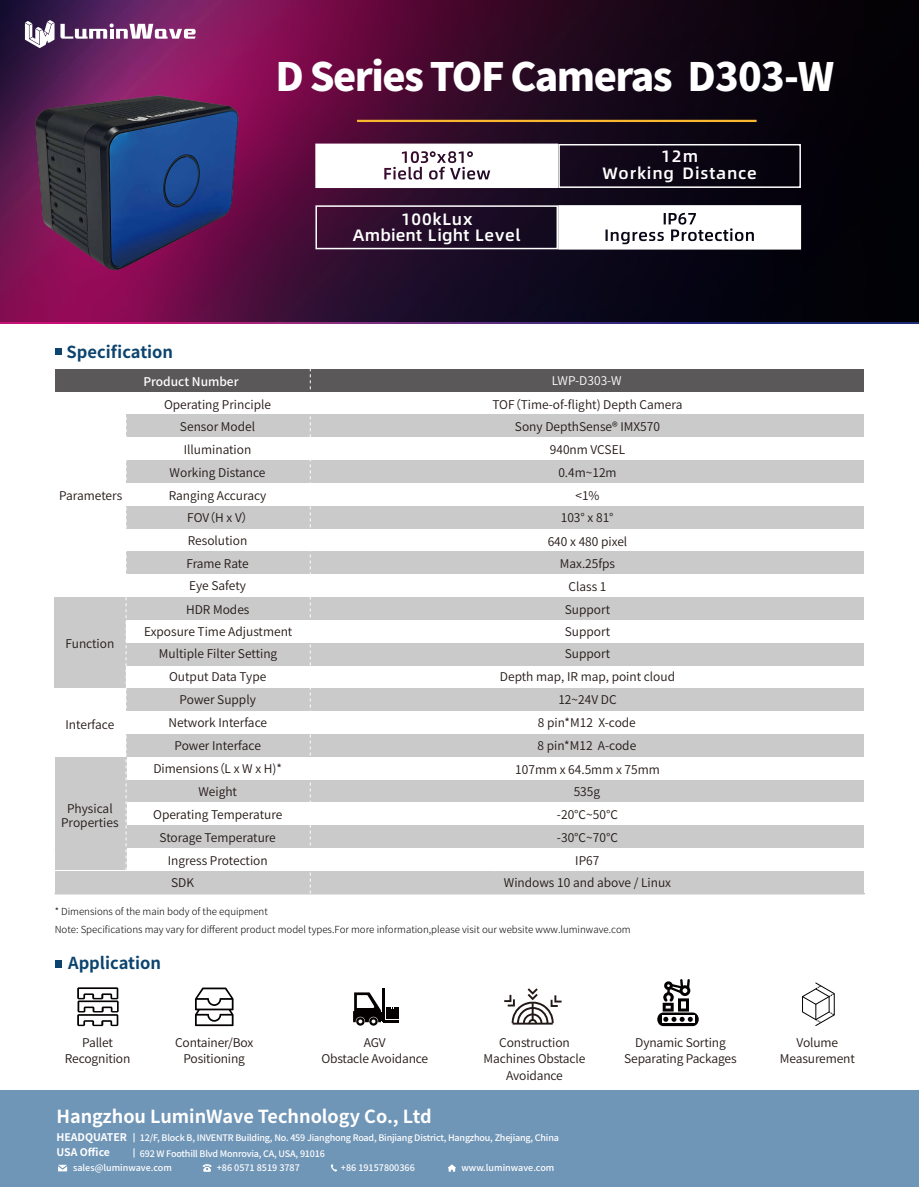
<style>
.page{position:relative;width:919px;height:1187px;background:#fff}
.page>*{position:absolute;margin:0;border:0;box-sizing:border-box;transform-origin:0 0}
.t1{font:800 39px "Source Han Sans CN";letter-spacing:-.04em;color:#fff}
.t2{font:700 18px "Source Han Sans CN";color:#fff}
.t3{font:500 16.5px/16.5px "Alibaba Pu Hui Ti";letter-spacing:.05em;color:#fff;text-align:center}
.t4{font:700 16.5px "Source Han Sans CN";color:#0c446f}
.t5{font:12px/22.8px "Source Han Sans CN";color:#221815;text-align:center}
.t6{font:500 12px "Source Han Sans CN";color:#fff}
.t7{font:12px "Source Han Sans CN";color:#fff}
.t8{font:700 10.5px/15.1px "Source Han Sans CN";color:#fff}
.t9{font:300 9.75px/18px "Source Han Sans CN";color:#040000}
.t10{font:500 9px "Source Han Sans CN";letter-spacing:-.02em;color:#fff}
.t11{font:500 9px "Source Han Sans CN";color:#fff}
</style>
<div class="page">
<div style="left:55px;top:348px;width:7px;height:7px;background:#0c446f"></div>
<img style="left:0;top:0;width:918px;height:323px">
<hr style="left:357px;top:120px;width:399px;height:2px;background:#f8b72e">
<div style="left:315px;top:205px;width:243px;height:44px;border:2px solid #fff"></div>
<div style="left:558px;top:144px;width:242px;height:44px;border:2px solid #fff"></div>
<svg style="left:60px;top:23px;width:135px;height:16px"></svg>
<svg style="left:25px;top:20px;width:29px;height:28px"></svg>
<hr style="left:55px;top:893px;width:809px;height:1px;background:#221815">
<img style="left:17px;top:77px;width:242px;height:206px">
<div style="left:55px;top:779px;width:808px;height:23px;background:#cacacb"></div>
<div style="left:55px;top:369px;width:808px;height:23px;background:#5a5858"></div>
<div style="left:55px;top:414px;width:808px;height:23px;background:#cacacb"></div>
<div style="left:55px;top:460px;width:808px;height:23px;background:#cacacb"></div>
<div style="left:55px;top:506px;width:808px;height:22px;background:#cacacb"></div>
<div style="left:55px;top:551px;width:808px;height:23px;background:#cacacb"></div>
<div style="left:55px;top:597px;width:809px;height:23px;background:#cacacb"></div>
<div style="left:55px;top:642px;width:808px;height:23px;background:#cacacb"></div>
<div style="left:55px;top:688px;width:808px;height:23px;background:#cacacb"></div>
<div style="left:55px;top:733px;width:808px;height:23px;background:#cacacb"></div>
<div style="left:55px;top:825px;width:808px;height:23px;background:#cacacb"></div>
<div style="left:55px;top:870px;width:808px;height:23px;background:#cacacb"></div>
<svg style="left:310px;top:369px;width:1px;height:524px"></svg>
<div style="left:54px;top:597px;width:72px;height:91px;background:#cacacb"></div>
<div style="left:54px;top:392px;width:72px;height:205px;background:#fff"></div>
<div style="left:55px;top:756px;width:71px;height:113px;background:#cacacb"></div>
<div style="left:54px;top:688px;width:72px;height:68px;background:#fff"></div>
<svg style="left:126px;top:417px;width:1px;height:453px"></svg>
<div style="left:55px;top:960px;width:7px;height:7px;background:#0c446f"></div>
<svg style="left:77px;top:987px;width:42px;height:39px"></svg>
<svg style="left:657px;top:1012px;width:41px;height:14px"></svg>
<svg style="left:662px;top:1015px;width:32px;height:7px"></svg>
<svg style="left:661px;top:979px;width:31px;height:42px"></svg>
<svg style="left:802px;top:982px;width:32px;height:43px"></svg>
<hr style="left:383px;top:988px;width:2px;height:33px;background:#040000">
<div style="left:386px;top:1007px;width:13px;height:12px;background:#040000"></div>
<svg style="left:353px;top:992px;width:45px;height:31px"></svg>
<svg style="left:195px;top:987px;width:38px;height:39px"></svg>
<hr style="left:512px;top:1022px;width:40px;height:2px;background:#221815">
<svg style="left:504px;top:988px;width:57px;height:35px"></svg>
<div style="left:0;top:1090px;width:918px;height:96px;background:#6f95b7"></div>
<svg style="left:58px;top:1164px;width:9px;height:7px"></svg>
<svg style="left:448px;top:1164px;width:8px;height:7px"></svg>
<svg style="left:330px;top:1164px;width:7px;height:7px"></svg>
<svg style="left:203px;top:1164px;width:8px;height:7px"></svg>
<svg style="left:315px;top:143px;width:243px;height:45px"></svg>
<svg style="left:558px;top:205px;width:243px;height:44px"></svg>
<h1 class="t1" style="left:275px;top:55px;width:560px">D Series TOF Cameras D303-W</h1>
<h3 class="t4" style="left:67px;top:342px;width:108px">Specification</h3>
<p class="t6" style="left:143px;top:374px;width:97px">Product Number</p>
<h3 class="t3" style="left:353px;top:210px;width:169px">100kLux<br>Ambient Light Level</h3>
<h3 class="t3" style="left:602px;top:147px;width:156px">12m<br>Working Distance</h3>
<p class="t7" style="left:552px;top:373px;width:71px">LWP-D303-W</p>
<p class="t5" style="left:59px;top:484px;width:64px">Parameters</p>
<p class="t5" style="left:65px;top:632px;width:50px">Function</p>
<p class="t5" style="left:65px;top:713px;width:50px">Interface</p>
<p class="t5" style="left:61px;top:802px;width:59px;line-height:13.5px">Physical<br>Properties</p>
<p class="t5" style="left:164px;top:393px;width:109px">Operating Principle</p>
<p class="t5" style="left:492px;top:393px;width:191px">TOF（Time-of-flight) Depth Camera</p>
<p class="t5" style="left:547px;top:438px;width:81px">940nm VCSEL<br>0.4m~12m &lt;1%<br>103° x 81°<br>640 x 480 pixel<br>Max.25fps<br>Class 1<br>Support</p>
<p class="t5" style="left:144px;top:620px;width:150px">Exposure Time Adjustment</p>
<p class="t5" style="left:500px;top:620px;width:177px">Support<br>Support<br>Depth map, IR map, point cloud<br>12~24V DC<br>8 pin*M12 X-code<br>8 pin*M12 A-code</p>
<p class="t5" style="left:515px;top:758px;width:146px">107mm x 64.5mm x 75mm</p>
<p class="t5" style="left:198px;top:780px;width:40px">Weight</p>
<p class="t5" style="left:153px;top:803px;width:131px">Operating Temperature</p>
<p class="t5" style="left:160px;top:826px;width:118px">Storage Temperature</p>
<p class="t5" style="left:168px;top:849px;width:102px">Ingress Protection</p>
<p class="t5" style="left:171px;top:871px;width:24px">SDK</p>
<p class="t5" style="left:180px;top:416px;width:77px">Sensor Model</p>
<p class="t5" style="left:515px;top:416px;width:146px">Sony DepthSense® IMX570</p>
<p class="t5" style="left:169px;top:438px;width:99px">Illumination<br>Working Distance<br>Ranging Accuracy<br>FOV（H x V）<br>Resolution<br>Frame Rate<br>Eye Safety<br>HDR Modes</p>
<p class="t5" style="left:159px;top:642px;width:120px">Multiple Filter Setting<br>Output Data Type<br>Power Supply<br>Network Interface<br>Power Interface</p>
<p class="t5" style="left:153px;top:757px;width:130px">Dimensions（L x W x H)*</p>
<p class="t5" style="left:504px;top:780px;width:169px">535g<br>-20℃~50℃<br>-30℃~70℃<br>IP67<br>Windows 10 and above / Linux</p>
<p class="t9" style="left:55px;top:902px;width:577px">* Dimensions of the main body of the equipment<br>Note: Specifications may vary for different product model types.For more information,please visit our website www.luminwave.com</p>
<h3 class="t4" style="left:68px;top:953px;width:94px">Application</h3>
<p class="t5" style="left:65px;top:1034px;width:67px;line-height:16.5px">Pallet<br>Recognition</p>
<p class="t5" style="left:175px;top:1034px;width:80px;line-height:16.4px">Container/Box<br>Positioning</p>
<p class="t5" style="left:321px;top:1034px;width:108px;line-height:16.4px">AGV<br>Obstacle Avoidance</p>
<p class="t5" style="left:483px;top:1034px;width:103px;line-height:16.4px">Construction<br>Machines Obstacle<br>Avoidance</p>
<p class="t5" style="left:624px;top:1034px;width:114px;line-height:16.4px">Dynamic Sorting<br>Separating Packages</p>
<p class="t5" style="left:779px;top:1034px;width:76px;line-height:16.4px">Volume<br>Measurement</p>
<h2 class="t2" style="left:56px;top:1106px;width:376px">Hangzhou LuminWave Technology Co., Ltd</h2>
<p class="t10" style="left:140px;top:1132px;width:420px">12/F, Block B, INVENTR Building, No. 459 Jianghong Road, Binjiang District, Hangzhou, Zhejiang, China</p>
<p class="t11" style="left:73px;top:1162px;width:100px">sales@luminwave.com</p>
<p class="t11" style="left:217px;top:1162px;width:85px">+86 0571 8519 3787</p>
<p class="t11" style="left:341px;top:1162px;width:75px">+86 19157800366</p>
<p class="t11" style="left:461px;top:1162px;width:94px">www.luminwave.com</p>
<p class="t8" style="left:56px;top:1129px;width:72px">HEADQUATER<br>USA Office</p>
<p class="t10" style="left:140px;top:1147px;width:186px">692 W Foothill Blvd Monrovia, CA, USA, 91016</p>
</div>
